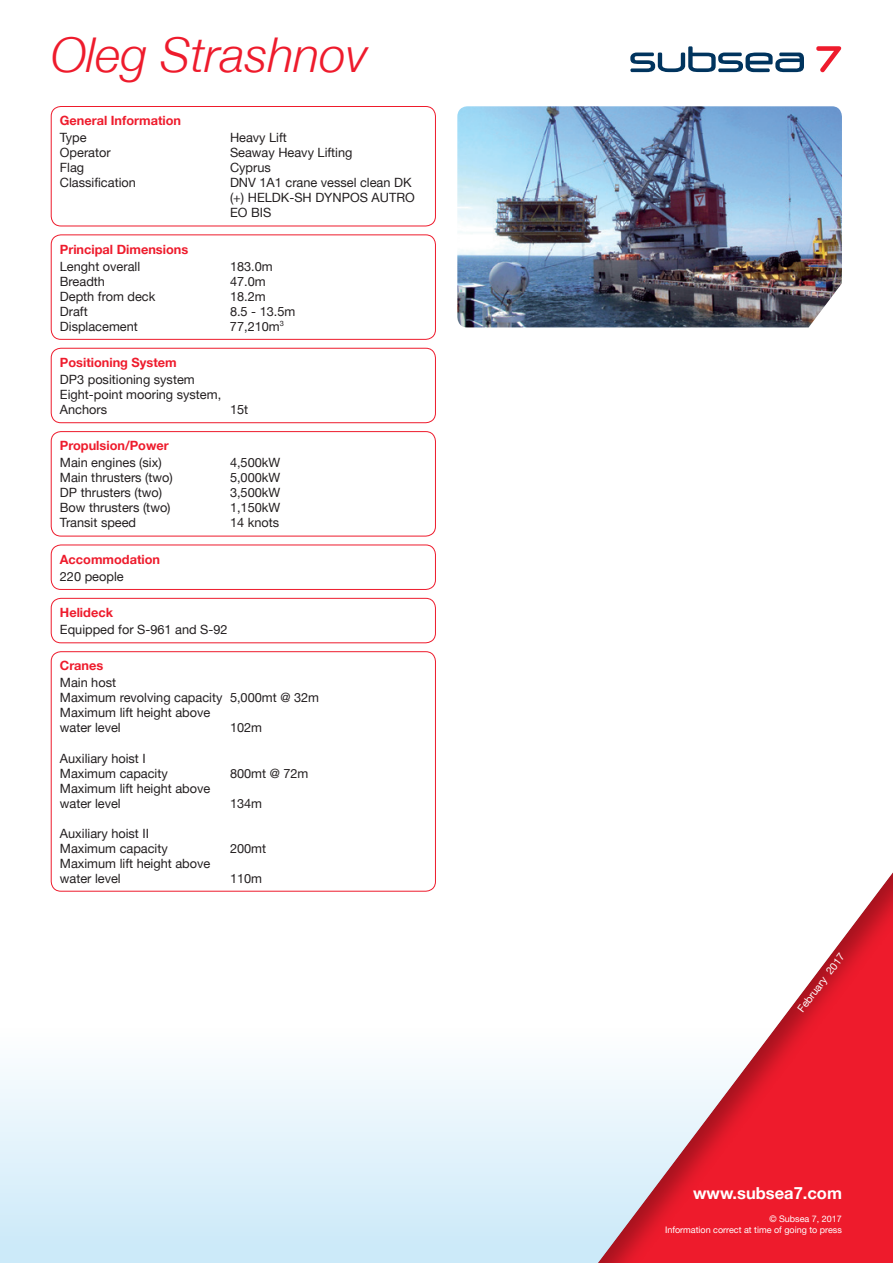
<style>
.page{position:relative;width:893px;height:1263px;background:#fff}
.page>*{position:absolute;margin:0;border:0;box-sizing:border-box;transform-origin:0 0}
.Back_Title{font:italic 300 48px "Helvetica Neue";color:#ee1b2c}
.t1{font:700 16.5px "Helvetica Neue";color:#fff}
.Back_body{font:12.75px/15px "Helvetica Neue";color:#231f20}
.Back_Subhead{font:700 12.75px "Helvetica Neue";color:#ee1b2c}
.t2{font:10.5px "Helvetica Neue";color:#fff}
.t3{font:9px "Helvetica Neue";color:#fff}
</style>
<div class="page">
<div style="left:0;top:893px;width:893px;height:370px;background:linear-gradient(to bottom,#fff,#d0ebf9)"></div>
<div style="left:51px;top:106px;width:385px;height:120px;border:1px solid #ee1b2c;border-radius:10px"></div>
<div style="left:51px;top:235px;width:385px;height:105px;border:1px solid #ee1b2c;border-radius:10px"></div>
<div style="left:51px;top:348px;width:385px;height:75px;border:1px solid #ee1b2c;border-radius:10px"></div>
<div style="left:51px;top:431px;width:385px;height:105px;border:1px solid #ee1b2c;border-radius:10px"></div>
<div style="left:51px;top:545px;width:385px;height:45px;border:1px solid #ee1b2c;border-radius:10px"></div>
<div style="left:51px;top:598px;width:385px;height:45px;border:1px solid #ee1b2c;border-radius:10px"></div>
<div style="left:51px;top:651px;width:385px;height:240px;border:1px solid #ee1b2c;border-radius:10px"></div>
<img style="left:457px;top:106px;width:385px;height:221px">
<div style="left:521px;top:843px;width:372px;height:420px;background:#231f20;opacity:.35"></div>
<svg style="left:816px;top:46px;width:26px;height:26px"></svg>
<svg style="left:630px;top:46px;width:174px;height:26px"></svg>
<p class="Back_Title" style="left:51px;top:27px;width:319px">Oleg Strashnov</p>
<p class="Back_Subhead" style="left:60px;top:113px;width:123px">General Information</p>
<p class="Back_body" style="left:60px;top:130px;width:28px">Type</p>
<p class="Back_body" style="left:230px;top:130px;width:58px">Heavy Lift</p>
<p class="Back_body" style="left:60px;top:145px;width:52px">Operator</p>
<p class="Back_body" style="left:230px;top:145px;width:124px">Seaway Heavy Lifting</p>
<p class="Back_body" style="left:60px;top:160px;width:26px">Flag</p>
<p class="Back_body" style="left:230px;top:160px;width:42px">Cyprus</p>
<p class="Back_body" style="left:60px;top:175px;width:78px">Classification</p>
<p class="Back_body" style="left:230px;top:175px;width:186px">DNV 1A1 crane vessel clean DK (+) HELDK-SH DYNPOS AUTRO<br>EO BIS</p>
<p class="Back_Subhead" style="left:60px;top:241px;width:130px">Principal Dimensions</p>
<p class="Back_body" style="left:60px;top:258px;width:82px">Lenght overall</p>
<p class="Back_body" style="left:230px;top:258px;width:44px">183.0m</p>
<p class="Back_body" style="left:60px;top:273px;width:47px">Breadth</p>
<p class="Back_body" style="left:230px;top:273px;width:37px">47.0m</p>
<p class="Back_body" style="left:60px;top:288px;width:97px">Depth from deck</p>
<p class="Back_body" style="left:230px;top:288px;width:37px">18.2m</p>
<p class="Back_body" style="left:60px;top:303px;width:29px">Draft</p>
<p class="Back_body" style="left:230px;top:303px;width:67px">8.5 - 13.5m</p>
<p class="Back_body" style="left:60px;top:318px;width:79px">Displacement</p>
<p class="Back_body" style="left:230px;top:318px;width:56px">77,210m<sup>3</sup></p>
<p class="Back_Subhead" style="left:60px;top:354px;width:118px">Positioning System</p>
<p class="Back_body" style="left:60px;top:372px;width:136px">DP3 positioning system</p>
<p class="Back_body" style="left:60px;top:387px;width:163px">Eight-point mooring system,</p>
<p class="Back_body" style="left:60px;top:402px;width:49px">Anchors</p>
<p class="Back_body" style="left:230px;top:402px;width:20px">15t</p>
<p class="Back_Subhead" style="left:60px;top:438px;width:110px">Propulsion/Power</p>
<p class="Back_body" style="left:60px;top:455px;width:103px">Main engines (six)</p>
<p class="Back_body" style="left:230px;top:455px;width:52px">4,500kW</p>
<p class="Back_body" style="left:60px;top:470px;width:114px">Main thrusters (two)</p>
<p class="Back_body" style="left:230px;top:470px;width:52px">5,000kW</p>
<p class="Back_body" style="left:60px;top:485px;width:104px">DP thrusters (two)</p>
<p class="Back_body" style="left:230px;top:485px;width:52px">3,500kW</p>
<p class="Back_body" style="left:60px;top:500px;width:112px">Bow thrusters (two)</p>
<p class="Back_body" style="left:230px;top:500px;width:52px">1,150kW</p>
<p class="Back_body" style="left:60px;top:515px;width:78px">Transit speed</p>
<p class="Back_body" style="left:230px;top:515px;width:51px">14 knots</p>
<p class="Back_Subhead" style="left:60px;top:551px;width:102px">Accommodation</p>
<p class="Back_body" style="left:60px;top:568px;width:65px">220 people</p>
<p class="Back_Subhead" style="left:60px;top:604px;width:55px">Helideck</p>
<p class="Back_body" style="left:60px;top:622px;width:169px">Equipped for S-961 and S-92</p>
<p class="Back_Subhead" style="left:60px;top:658px;width:45px">Cranes</p>
<p class="Back_body" style="left:60px;top:675px;width:58px">Main host</p>
<p class="Back_body" style="left:60px;top:690px;width:261px">Maximum revolving capacity 5,000mt @ 32m</p>
<p class="Back_body" style="left:60px;top:705px;width:152px">Maximum lift height above</p>
<p class="Back_body" style="left:60px;top:720px;width:62px">water level</p>
<p class="Back_body" style="left:230px;top:720px;width:34px">102m</p>
<p class="Back_body" style="left:60px;top:750px;width:87px">Auxiliary hoist I</p>
<p class="Back_body" style="left:60px;top:765px;width:109px">Maximum capacity</p>
<p class="Back_body" style="left:230px;top:765px;width:80px">800mt @ 72m</p>
<p class="Back_body" style="left:60px;top:780px;width:152px">Maximum lift height above</p>
<p class="Back_body" style="left:60px;top:795px;width:62px">water level</p>
<p class="Back_body" style="left:230px;top:795px;width:34px">134m</p>
<p class="Back_body" style="left:60px;top:825px;width:91px">Auxiliary hoist II</p>
<p class="Back_body" style="left:60px;top:840px;width:109px">Maximum capacity</p>
<p class="Back_body" style="left:230px;top:840px;width:38px">200mt</p>
<p class="Back_body" style="left:60px;top:855px;width:152px">Maximum lift height above</p>
<p class="Back_body" style="left:60px;top:870px;width:62px">water level</p>
<p class="Back_body" style="left:230px;top:870px;width:34px">110m</p>
<p class="t2" style="left:795px;top:1007px;width:72px;rotate:-53deg">February 2017</p>
<p class="t1" style="left:693px;top:1183px;width:150px">www.subsea7.com</p>
<p class="t3" style="left:769px;top:1214px;width:74px">© Subsea 7, 2017</p>
<p class="t3" style="left:665px;top:1225px;width:178px">Information correct at time of going to press</p>
</div>
